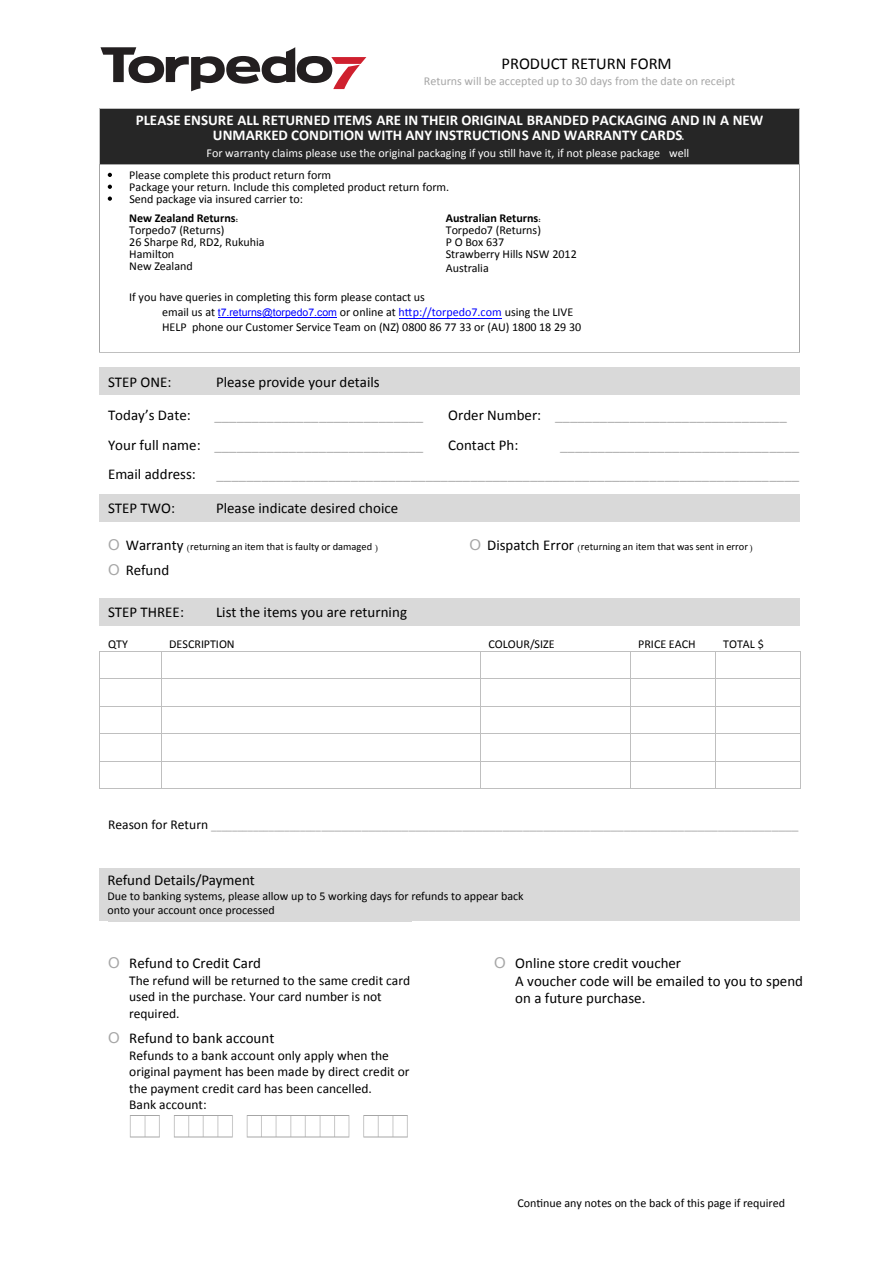
<style>
.page{position:relative;width:893px;height:1263px;background:#fff}
.page>*{position:absolute;margin:0;border:0;box-sizing:border-box;transform-origin:0 0}
.t1{font:16.5px "Calibri";color:#000}
.t2{font:15px/18px "Calibri";color:#000}
.t3{font:15px "Calibri";color:#a6a6a6}
.t4{font:700 15px/15px "Calibri";color:#fff;text-align:center}
.t5{font:13.5px/16.5px "Calibri";color:#000}
.t6{font:13.5px "Calibri";letter-spacing:.005em;color:#a6a6a6;scale:.78 1}
.t7{font:12px/12px "Calibri";color:#000}
.t8{font:12px "Calibri";letter-spacing:-.005em;color:#fff}
.t9{font:12px "Calibri";color:#a6a6a6}
.t10{font:10.5px "Calibri";color:#000}
.s1{font-family:"Muna"}
.s2{font-weight:700}
.s3{font-family:"Muna";font-weight:700}
.s4{font-family:"Arial";font-size:10.5px;color:#00f}
.s5{color:#00f}
.s6{color:#000}
.s7{font-family:"Arial";font-size:15px;color:#a6a6a6}
.s8{font-size:15px}
.s9{font-family:"Arial";color:#a6a6a6}
</style>
<div class="page">
<div style="left:100px;top:108px;width:8px;height:56px;background:#262626"></div>
<div style="left:791px;top:108px;width:8px;height:56px;background:#262626"></div>
<div style="left:108px;top:108px;width:683px;height:20px;background:#262626"></div>
<div style="left:108px;top:128px;width:683px;height:19px;background:#262626"></div>
<div style="left:108px;top:145px;width:683px;height:19px;background:#262626"></div>
<hr style="left:100px;top:108px;width:699px;height:1px;background:#bfbfbf">
<hr style="left:100px;top:108px;width:1px;height:56px;background:#bfbfbf">
<hr style="left:799px;top:108px;width:1px;height:56px;background:#bfbfbf">
<hr style="left:100px;top:164px;width:699px;height:1px;background:#a6a6a6">
<hr style="left:100px;top:165px;width:1px;height:48px;background:#a6a6a6">
<hr style="left:799px;top:165px;width:1px;height:48px;background:#a6a6a6">
<hr style="left:100px;top:213px;width:1px;height:77px;background:#a6a6a6">
<hr style="left:799px;top:213px;width:1px;height:77px;background:#a6a6a6">
<hr style="left:100px;top:290px;width:1px;height:62px;background:#a6a6a6">
<hr style="left:100px;top:352px;width:699px;height:1px;background:#bfbfbf">
<hr style="left:799px;top:290px;width:1px;height:62px;background:#a6a6a6">
<div style="left:100px;top:368px;width:8px;height:27px;background:#d9d9d9"></div>
<div style="left:791px;top:368px;width:8px;height:27px;background:#d9d9d9"></div>
<div style="left:108px;top:368px;width:683px;height:27px;background:#d9d9d9"></div>
<div style="left:100px;top:494px;width:8px;height:27px;background:#d9d9d9"></div>
<div style="left:791px;top:494px;width:8px;height:27px;background:#d9d9d9"></div>
<div style="left:108px;top:494px;width:683px;height:27px;background:#d9d9d9"></div>
<div style="left:100px;top:598px;width:8px;height:28px;background:#d9d9d9"></div>
<div style="left:791px;top:598px;width:8px;height:28px;background:#d9d9d9"></div>
<div style="left:108px;top:598px;width:683px;height:28px;background:#d9d9d9"></div>
<hr style="left:101px;top:651px;width:60px;height:1px;background:#bfbfbf">
<hr style="left:162px;top:651px;width:318px;height:1px;background:#bfbfbf">
<hr style="left:481px;top:651px;width:149px;height:1px;background:#bfbfbf">
<hr style="left:631px;top:651px;width:84px;height:1px;background:#bfbfbf">
<hr style="left:716px;top:651px;width:84px;height:1px;background:#bfbfbf">
<hr style="left:100px;top:678px;width:61px;height:1px;background:#bfbfbf">
<hr style="left:161px;top:678px;width:319px;height:1px;background:#bfbfbf">
<hr style="left:481px;top:678px;width:149px;height:1px;background:#bfbfbf">
<hr style="left:630px;top:678px;width:85px;height:1px;background:#bfbfbf">
<hr style="left:715px;top:678px;width:85px;height:1px;background:#bfbfbf">
<hr style="left:100px;top:706px;width:61px;height:1px;background:#bfbfbf">
<hr style="left:161px;top:706px;width:319px;height:1px;background:#bfbfbf">
<hr style="left:481px;top:706px;width:149px;height:1px;background:#bfbfbf">
<hr style="left:630px;top:706px;width:85px;height:1px;background:#bfbfbf">
<hr style="left:715px;top:706px;width:85px;height:1px;background:#bfbfbf">
<hr style="left:100px;top:733px;width:61px;height:1px;background:#bfbfbf">
<hr style="left:161px;top:733px;width:319px;height:1px;background:#bfbfbf">
<hr style="left:481px;top:733px;width:149px;height:1px;background:#bfbfbf">
<hr style="left:630px;top:733px;width:85px;height:1px;background:#bfbfbf">
<hr style="left:715px;top:733px;width:85px;height:1px;background:#bfbfbf">
<hr style="left:100px;top:760px;width:61px;height:1px;background:#bfbfbf">
<hr style="left:161px;top:760px;width:319px;height:1px;background:#bfbfbf">
<hr style="left:481px;top:760px;width:149px;height:1px;background:#bfbfbf">
<hr style="left:630px;top:760px;width:85px;height:1px;background:#bfbfbf">
<hr style="left:715px;top:760px;width:85px;height:1px;background:#bfbfbf">
<hr style="left:100px;top:788px;width:61px;height:1px;background:#bfbfbf">
<svg style="left:161px;top:651px;width:1px;height:137px"></svg>
<hr style="left:161px;top:788px;width:319px;height:1px;background:#bfbfbf">
<svg style="left:480px;top:651px;width:2px;height:138px"></svg>
<hr style="left:481px;top:788px;width:149px;height:1px;background:#bfbfbf">
<svg style="left:630px;top:651px;width:1px;height:137px"></svg>
<hr style="left:630px;top:788px;width:85px;height:1px;background:#bfbfbf">
<svg style="left:715px;top:651px;width:1px;height:137px"></svg>
<hr style="left:715px;top:788px;width:85px;height:1px;background:#bfbfbf">
<svg style="left:800px;top:651px;width:1px;height:138px"></svg>
<div style="left:100px;top:868px;width:8px;height:53px;background:#d9d9d9"></div>
<div style="left:505px;top:868px;width:201px;height:53px;background:#d9d9d9"></div>
<div style="left:371px;top:868px;width:201px;height:53px;background:#d9d9d9"></div>
<div style="left:599px;top:868px;width:201px;height:53px;background:#d9d9d9"></div>
<div style="left:108px;top:868px;width:303px;height:19px;background:#d9d9d9"></div>
<div style="left:106px;top:884px;width:308px;height:27px;background:#d9d9d9"></div>
<div style="left:108px;top:905px;width:303px;height:16px;background:#d9d9d9"></div>
<img style="left:129px;top:1115px;width:279px;height:23px">
<svg style="left:108px;top:173px;width:4px;height:4px"></svg>
<svg style="left:108px;top:185px;width:4px;height:4px"></svg>
<svg style="left:108px;top:197px;width:4px;height:4px"></svg>
<svg style="left:100px;top:47px;width:266px;height:44px"></svg>
<hr style="left:218px;top:317px;width:119px;height:1px;background:#00f">
<hr style="left:399px;top:318px;width:102px;height:1px;background:#00f">
<h1 class="t1" style="left:501px;top:53px;width:172px">PRODUCT RETURN FORM</h1>
<p class="t9" style="left:424px;top:73px;width:313px">Returns will be accepted up to 30 days from the date on receipt</p>
<p class="t4" style="left:136px;top:112px;width:629px">PLEASE ENSURE ALL RETURNED ITEMS ARE IN THEIR ORIGINAL BRANDED PACKAGING AND IN A NEW<br>UNMARKED CONDITION WITH ANY INSTRUCTIONS AND WARRANTY CARDS<span class="s1">.</span></p>
<p class="t8" style="left:207px;top:145px;width:484px">For warranty claims please use the original packaging if you still have it, if not please package well</p>
<p class="t7" style="left:129px;top:169px;width:321px">Please complete this product return form<br>Package your return. Include this completed product return form.<br>Send package via insured carrier to:</p>
<p class="t7" style="left:129px;top:212px;width:137px"><span class="s2">New Zealand Returns</span><span class="s3">:<br></span>Torpedo7 (Returns)<br>26 Sharpe Rd, RD2, Rukuhia<br>Hamilton<br>New Zealand</p>
<p class="t7" style="left:446px;top:212px;width:133px"><span class="s2">Australian Returns</span><span class="s3">:<br></span>Torpedo7 (Returns)<br>P O Box 637<br>Strawberry Hills NSW 2012</p>
<p class="t7" style="left:446px;top:262px;width:45px">Australia</p>
<p class="t7" style="left:162px;top:290px;width:421px;line-height:14.7px;text-indent:-33px">If you have queries in completing this form please contact us<br>email us at <span class="s4">t7.returns@torpedo7.com</span> or online at <span class="s5">http://torpedo7.com</span> using the LIVE<br>HELP phone our Customer Service Team on (NZ) 0800 86 77 33 or (AU) 1800 18 29 30</p>
<p class="t2" style="left:108px;top:373px;width:65px">STEP ONE:</p>
<p class="t2" style="left:216px;top:373px;width:165px">Please provide your details</p>
<p class="t2" style="left:108px;top:406px;width:84px">Today’s Date:</p>
<p class="t3" style="left:214px;top:406px;width:210px">____________________________</p>
<p class="t3" style="left:448px;top:406px;width:340px"><span class="s6">Order Number:</span> _______________________________</p>
<p class="t3" style="left:108px;top:435px;width:317px"><span class="s6">Your full name:</span> ____________________________</p>
<p class="t2" style="left:448px;top:436px;width:72px">Contact Ph:</p>
<p class="t3" style="left:560px;top:435px;width:240px">________________________________</p>
<p class="t2" style="left:108px;top:465px;width:89px">Email address:</p>
<p class="t3" style="left:217px;top:464px;width:584px">______________________________________________________________________________</p>
<p class="t2" style="left:108px;top:499px;width:69px">STEP TWO:</p>
<p class="t2" style="left:216px;top:499px;width:184px">Please indicate desired choice</p>
<p class="t10" style="left:108px;top:540px;width:271px"><span class="s7">O</span> <span class="s8">Warranty</span> <span class="s3">(</span>returning an item that is faulty or damaged <span class="s3">)</span></p>
<p class="t10" style="left:470px;top:540px;width:284px"><span class="s7">O</span> <span class="s8">Dispatch Error</span> <span class="s3">(</span>returning an item that was sent in error<span class="s3">)</span></p>
<p class="t2" style="left:108px;top:561px;width:63px"><span class="s9">O</span> Refund</p>
<p class="t2" style="left:108px;top:603px;width:77px">STEP THREE:</p>
<p class="t2" style="left:216px;top:603px;width:193px">List the items you are returning</p>
<p class="t7" style="left:108px;top:638px;width:21px">QTY</p>
<p class="t7" style="left:169px;top:638px;width:67px">DESCRIPTION</p>
<p class="t7" style="left:488px;top:638px;width:68px">COLOUR/SIZE</p>
<p class="t7" style="left:638px;top:638px;width:59px">PRICE EACH</p>
<p class="t7" style="left:723px;top:638px;width:42px">TOTAL $</p>
<p class="t6" style="left:108px;top:815px;width:887px"><span class="s6">Reason for Return</span> ____________________________________________________________________________________________</p>
<p class="t2" style="left:107px;top:871px;width:149px">Refund Details/Payment</p>
<p class="t7" style="left:107px;top:888px;width:418px;line-height:14.4px">Due to banking systems, please allow up to 5 working days for refunds to appear back onto your account once processed</p>
<p class="t2" style="left:108px;top:954px;width:155px"><span class="s9">O</span> Refund to Credit Card</p>
<p class="t5" style="left:129px;top:972px;width:283px">The refund will be returned to the same credit card used in the purchase. Your card number is not required.</p>
<p class="t2" style="left:108px;top:1029px;width:168px"><span class="s9">O</span> Refund to bank account</p>
<p class="t5" style="left:129px;top:1047px;width:282px">Refunds to a bank account only apply when the original payment has been made by direct credit or the payment credit card has been cancelled.<br>Bank account:</p>
<p class="t2" style="left:515px;top:954px;width:289px;text-indent:-21px"><span class="s9">O</span> Online store credit voucher<br>A voucher code will be emailed to you to spend on a future purchase.</p>
<p class="t7" style="left:517px;top:1197px;width:269px">Continue any notes on the back of this page if required</p>
</div>
